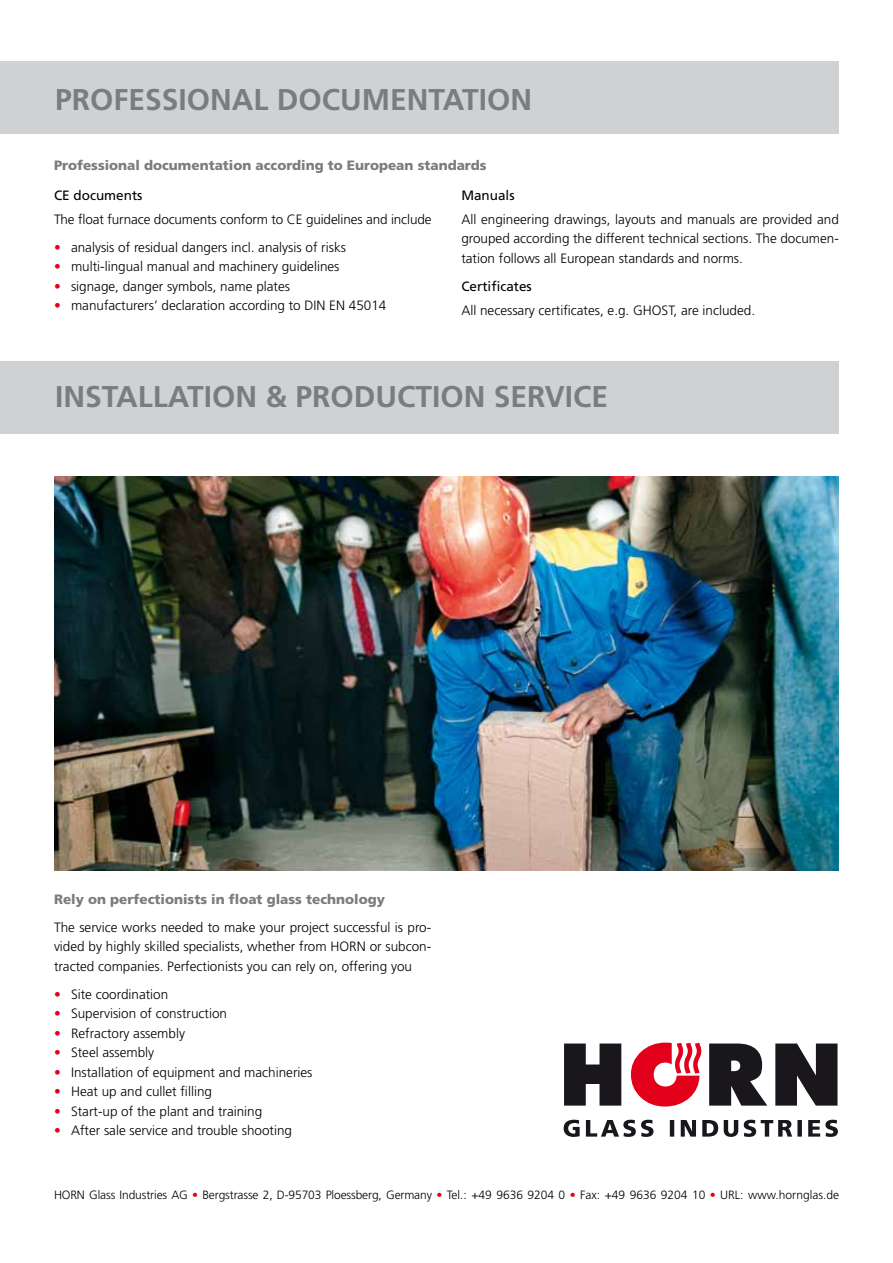
<style>
.page{position:relative;width:893px;height:1263px;background:#fff}
.page>*{position:absolute;margin:0;border:0;box-sizing:border-box;transform-origin:0 0}
.t1{font:700 30px "Frutiger";color:#7b7c7e}
.t2{font:300 13.5px/19.5px "Frutiger";color:#000;text-align:justify}
.t3{font:900 13.5px "Frutiger";color:#7b7c7e}
.t4{font:13.5px "Frutiger";color:#000}
.t5{font:300 12px "Frutiger";letter-spacing:-.01em;color:#000}
.s1{color:#e2001a}
</style>
<div class="page">
<div style="left:0;top:61px;width:839px;height:73px;background:#d0d1d2"></div>
<div style="left:0;top:361px;width:839px;height:73px;background:#d0d1d2"></div>
<img style="left:54px;top:476px;width:785px;height:394px">
<svg style="left:564px;top:1120px;width:274px;height:17px"></svg>
<svg style="left:564px;top:1043px;width:57px;height:62px"></svg>
<svg style="left:775px;top:1043px;width:62px;height:62px;background:#3f3c41"></svg>
<svg style="left:631px;top:1042px;width:136px;height:64px"></svg>
<h1 class="t1" style="left:55px;top:82px;width:478px">PROFESSIONAL DOCUMENTATION</h1>
<p class="t3" style="left:54px;top:157px;width:434px">Professional documentation according to European standards</p>
<p class="t4" style="left:54px;top:188px;width:90px">CE documents</p>
<p class="t2" style="left:54px;top:209px;width:379px">The float furnace documents conform to CE guidelines and include</p>
<p class="t2" style="left:54px;top:237px;width:294px"><span class="s1">•</span> analysis of residual dangers incl. analysis of risks</p>
<p class="t2" style="left:54px;top:257px;width:287px"><span class="s1">•</span> multi-lingual manual and machinery guidelines</p>
<p class="t2" style="left:54px;top:276px;width:238px"><span class="s1">•</span> signage, danger symbols, name plates</p>
<p class="t2" style="left:54px;top:296px;width:334px"><span class="s1">•</span> manufacturers’ declaration according to DIN EN 45014</p>
<p class="t4" style="left:461px;top:187px;width:55px">Manuals</p>
<p class="t2" style="left:461px;top:209px;width:379px">All engineering drawings, layouts and manuals are provided and grouped according the different technical sections. The documen&shy;tation follows all European standards and norms.</p>
<p class="t4" style="left:461px;top:278px;width:72px">Certificates</p>
<p class="t2" style="left:461px;top:300px;width:295px">All necessary certificates, e.g. GHOST, are included.</p>
<h1 class="t1" style="left:55px;top:379px;width:555px">INSTALLATION &amp; PRODUCTION SERVICE</h1>
<p class="t3" style="left:54px;top:891px;width:332px">Rely on perfectionists in float glass technology</p>
<p class="t2" style="left:54px;top:917px;width:379px">The service works needed to make your project successful is pro&shy;vided by highly skilled specialists, whether from HORN or subcon&shy;tracted companies. Perfectionists you can rely on, offering you</p>
<p class="t2" style="left:54px;top:984px;width:116px"><span class="s1">•</span> Site coordination</p>
<p class="t2" style="left:54px;top:1004px;width:175px"><span class="s1">•</span> Supervision of construction</p>
<p class="t2" style="left:54px;top:1023px;width:132px"><span class="s1">•</span> Refractory assembly</p>
<p class="t2" style="left:54px;top:1043px;width:102px"><span class="s1">•</span> Steel assembly</p>
<p class="t2" style="left:54px;top:1062px;width:260px"><span class="s1">•</span> Installation of equipment and machineries</p>
<p class="t2" style="left:54px;top:1082px;width:160px"><span class="s1">•</span> Heat up and cullet filling</p>
<p class="t2" style="left:54px;top:1101px;width:210px"><span class="s1">•</span> Start-up of the plant and training</p>
<p class="t2" style="left:54px;top:1121px;width:240px"><span class="s1">•</span> After sale service and trouble shooting</p>
<p class="t5" style="left:54px;top:1188px;width:786px">HORN Glass Industries AG <span class="s1">•</span> Bergstrasse 2, D-95703 Ploessberg, Germany <span class="s1">•</span> Tel.: +49 9636 9204 0 <span class="s1">•</span> Fax: +49 9636 9204 10 <span class="s1">•</span> URL: www.hornglas.de</p>
</div>
